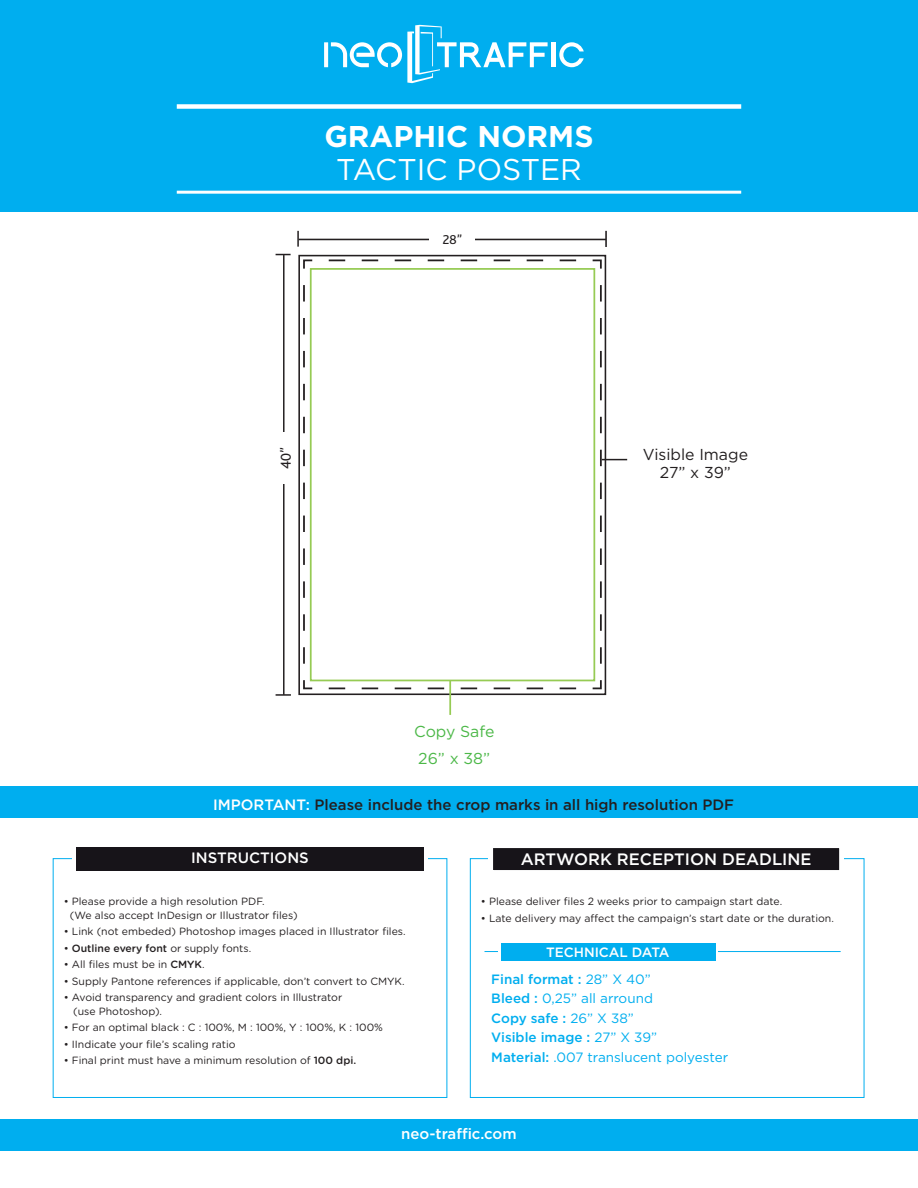
<style>
.page{position:relative;width:918px;height:1188px;background:#fff}
.page>*{position:absolute;margin:0;border:0;box-sizing:border-box;transform-origin:0 0}
.t1{font:700 30px "Gotham";color:#fff}
.t2{font:30px "Gotham";color:#fff}
.t3{font:500 16.5px "Gotham";color:#fff}
.t4{font:15.9px/18.8px "Gotham";color:#231f20;text-align:center}
.t5{font:15.9px/27.3px "Gotham";color:#4cb848}
.t6{font:500 15px "Gotham";color:#231f20}
.t7{font:500 15px "Gotham";color:#fff}
.t8{font:15px "Bliss";color:#231f20}
.t9{font:13.5px/19.5px "Gotham";color:#00aeef}
.t10{font:500 13.5px "Gotham";color:#fff}
.t11{font:13.5px "Bliss";color:#231f20}
.t12{font:10.5px/13.5px "Gotham Rounded";color:#231f20}
.t13{font:500 10.5px "Gotham Rounded";color:#231f20}
.s1{color:#fff}
.s2{font-weight:400}
.s3{font-weight:500}
</style>
<div class="page">
<div style="left:0;top:0;width:918px;height:212px;background:#00aeef"></div>
<div style="left:0;top:786px;width:918px;height:32px;background:#00aeef"></div>
<div style="left:0;top:1119px;width:918px;height:32px;background:#00aeef"></div>
<div style="left:298px;top:255px;width:308px;height:440px;border:2px solid #231f20"></div>
<svg style="left:303px;top:259px;width:299px;height:431px"></svg>
<div style="left:310px;top:268px;width:285px;height:413px;border:2px solid #96cb54"></div>
<hr style="left:283px;top:255px;width:2px;height:440px;background:#231f20">
<hr style="left:299px;top:239px;width:307px;height:1px;background:#231f20">
<svg style="left:276px;top:254px;width:15px;height:1px"></svg>
<svg style="left:297px;top:231px;width:2px;height:16px"></svg>
<svg style="left:605px;top:231px;width:2px;height:16px"></svg>
<svg style="left:276px;top:694px;width:15px;height:2px"></svg>
<div style="left:276px;top:432px;width:19px;height:52px;background:#fff"></div>
<div style="left:430px;top:229px;width:45px;height:19px;background:#fff"></div>
<svg style="left:600px;top:285px;width:27px;height:387px"></svg>
<hr style="left:449px;top:681px;width:2px;height:34px;background:#96cb54">
<hr style="left:485px;top:951px;width:356px;height:1px;background:#00aeef">
<div style="left:498px;top:941px;width:220px;height:21px;background:#fff"></div>
<svg style="left:324px;top:42px;width:4px;height:25px"></svg>
<svg style="left:559px;top:42px;width:25px;height:25px"></svg>
<hr style="left:551px;top:42px;width:4px;height:25px;background:#fff">
<svg style="left:331px;top:25px;width:217px;height:58px"></svg>
<div style="left:76px;top:847px;width:348px;height:24px;background:#171419"></div>
<div style="left:492px;top:847px;width:349px;height:25px;background:#171419;border:2px solid #fff"></div>
<div style="left:501px;top:943px;width:214px;height:18px;background:#00aeef"></div>
<div style="left:177px;top:104px;width:564px;height:5px;background:#fff"></div>
<hr style="left:177px;top:191px;width:564px;height:3px;background:#fff">
<h1 class="t1" style="left:324px;top:116px;width:271px">GRAPHIC NORMS</h1>
<h1 class="t2" style="left:336px;top:151px;width:248px">TACTIC POSTER</h1>
<h3 class="t8" style="left:278px;top:469px;width:23px;rotate:-90deg">40”</h3>
<p class="t11" style="left:443px;top:232px;width:21px">28”</p>
<h3 class="t4" style="left:643px;top:444px;width:107px">Visible Image<br>27” x 39”</h3>
<h3 class="t5" style="left:414px;top:717px;width:82px">Copy Safe<br>26” x 38”</h3>
<h3 class="t6" style="left:213px;top:796px;width:522px"><span class="s1">IMPORTANT:</span> Please include the crop marks in all high resolution PDF</h3>
<h3 class="t7" style="left:191px;top:849px;width:119px">INSTRUCTIONS</h3>
<h2 class="t3" style="left:521px;top:850px;width:292px">ARTWORK RECEPTION DEADLINE</h2>
<p class="t12" style="left:70px;top:894px;width:229px;text-indent:-6px">• Please provide a high resolution PDF.<br>(We also accept InDesign or Illustrator files)</p>
<p class="t12" style="left:64px;top:924px;width:344px">• Link (not embeded) Photoshop images placed in Illustrator files.</p>
<p class="t13" style="left:64px;top:941px;width:189px"><span class="s2">•</span> Outline every font <span class="s2">or supply fonts.</span></p>
<p class="t12" style="left:64px;top:957px;width:142px">• All files must be in <span class="s3">CMYK</span>.</p>
<p class="t12" style="left:64px;top:974px;width:343px">• Supply Pantone references if applicable, don’t convert to CMYK.</p>
<p class="t12" style="left:73px;top:990px;width:271px;text-indent:-9px">• Avoid transparency and gradient colors in Illustrator (use Photoshop).</p>
<p class="t12" style="left:64px;top:1020px;width:321px">• For an optimal black : C : 100%, M : 100%, Y : 100%, K : 100%</p>
<p class="t12" style="left:64px;top:1037px;width:173px">• IIndicate your file’s scaling ratio</p>
<p class="t12" style="left:64px;top:1053px;width:294px">• Final print must have a minimum resolution of <span class="s3">100 dpi.</span></p>
<p class="t12" style="left:481px;top:894px;width:303px">• Please deliver files 2 weeks prior to campaign start date.</p>
<p class="t12" style="left:481px;top:911px;width:355px">• Late delivery may affect the campaign’s start date or the duration.</p>
<p class="t10" style="left:546px;top:944px;width:125px">TECHNICAL DATA</p>
<p class="t9" style="left:491px;top:969px;width:238px"><span class="s3">Final format :</span> 28” X 40”<br><span class="s3">Bleed :</span> 0,25” all arround<br><span class="s3">Copy safe :</span> 26” X 38”<br><span class="s3">Visible image :</span> 27” X 39”<br><span class="s3">Material:</span> .007 translucent polyester</p>
<h3 class="t7" style="left:401px;top:1126px;width:117px">neo-traffic.com</h3>
</div>
